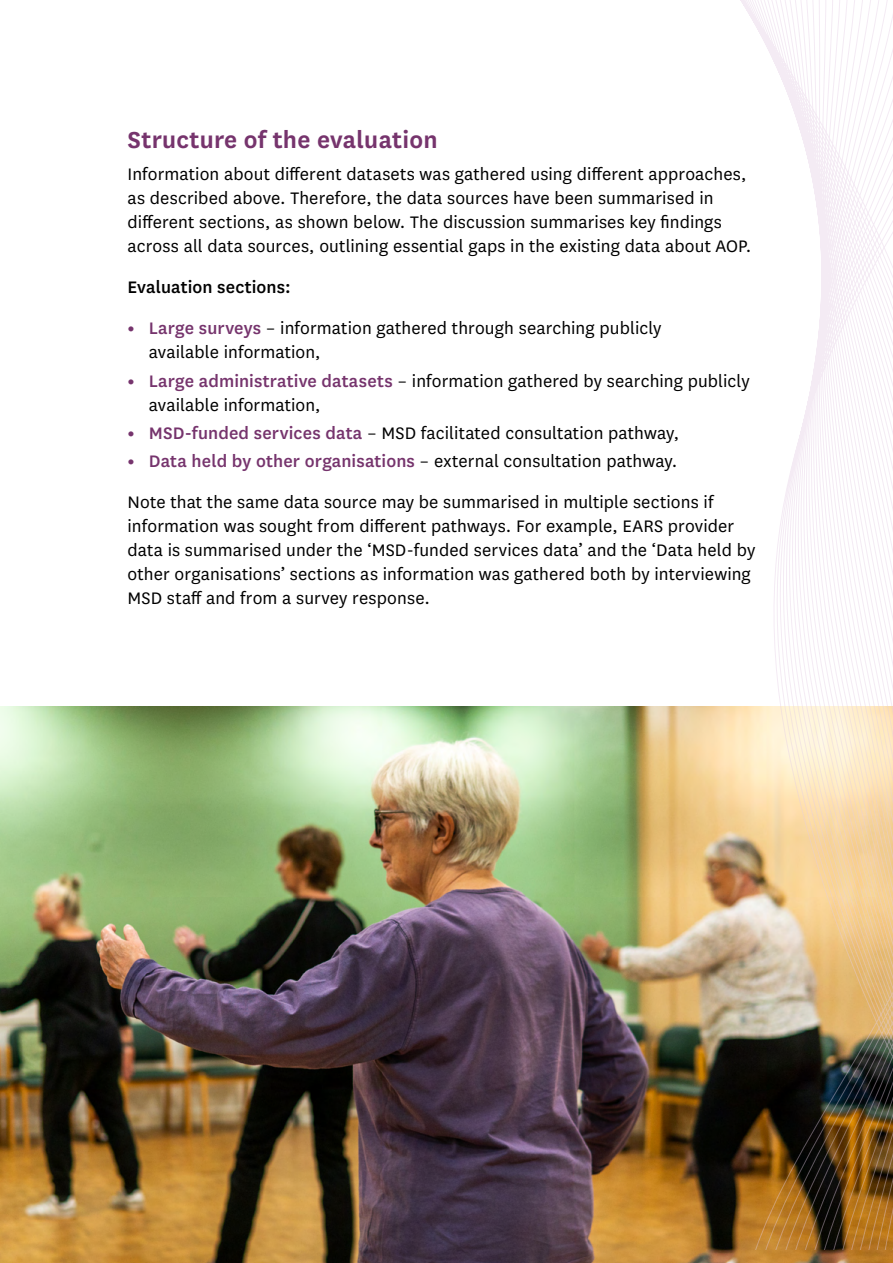
<style>
.page{position:relative;width:893px;height:1263px;background:#fff}
.page>*{position:absolute;margin:0;border:0;box-sizing:border-box;transform-origin:0 0}
.Header_3{font:600 27px "National";letter-spacing:.01em;color:#76346d}
.Body_text{font:19.5px/24px "National";letter-spacing:.005em;color:#000}
.BOdy_bullet{font:19.5px/24px "National";letter-spacing:.005em;color:#000}
.Body_text-2{font:500 19.5px "National";letter-spacing:.005em;color:#000}
.s1{font-weight:800;color:#76346d}
.s2{font-weight:500;color:#76346d}
</style>
<div class="page">
<img style="left:0;top:707px;width:893px;height:556px">
<img style="left:481px;top:0;width:412px;height:1250px">
<h3 class="Header_3" style="left:128px;top:121px;width:312px">Structure of the evaluation</h3>
<p class="Body_text" style="left:128px;top:161px;width:625px">Information about different datasets was gathered using different approaches, as described above. Therefore, the data sources have been summarised in different sections, as shown below. The discussion summarises key findings across all data sources, outlining essential gaps in the existing data about AOP.</p>
<p class="Body_text-2" style="left:128px;top:274px;width:165px">Evaluation sections:</p>
<p class="BOdy_bullet" style="left:149px;top:315px;width:514px;text-indent:-21px"><span class="s1">•</span> <span class="s2">Large surveys</span> – information gathered through searching publicly available information,</p>
<p class="BOdy_bullet" style="left:149px;top:368px;width:602px;text-indent:-21px"><span class="s1">•</span> <span class="s2">Large administrative datasets</span> – information gathered by searching publicly available information,</p>
<p class="BOdy_bullet" style="left:128px;top:420px;width:553px"><span class="s1">•</span> <span class="s2">MSD-funded services data</span> – MSD facilitated consultation pathway,</p>
<p class="BOdy_bullet" style="left:128px;top:448px;width:551px"><span class="s1">•</span> <span class="s2">Data held by other organisations</span> – external consultation pathway.</p>
<p class="Body_text" style="left:128px;top:489px;width:629px">Note that the same data source may be summarised in multiple sections if information was sought from different pathways. For example, EARS provider data is summarised under the ‘MSD-funded services data’ and the ‘Data held by other organisations’ sections as information was gathered both by interviewing MSD staff and from a survey response.</p>
</div>
